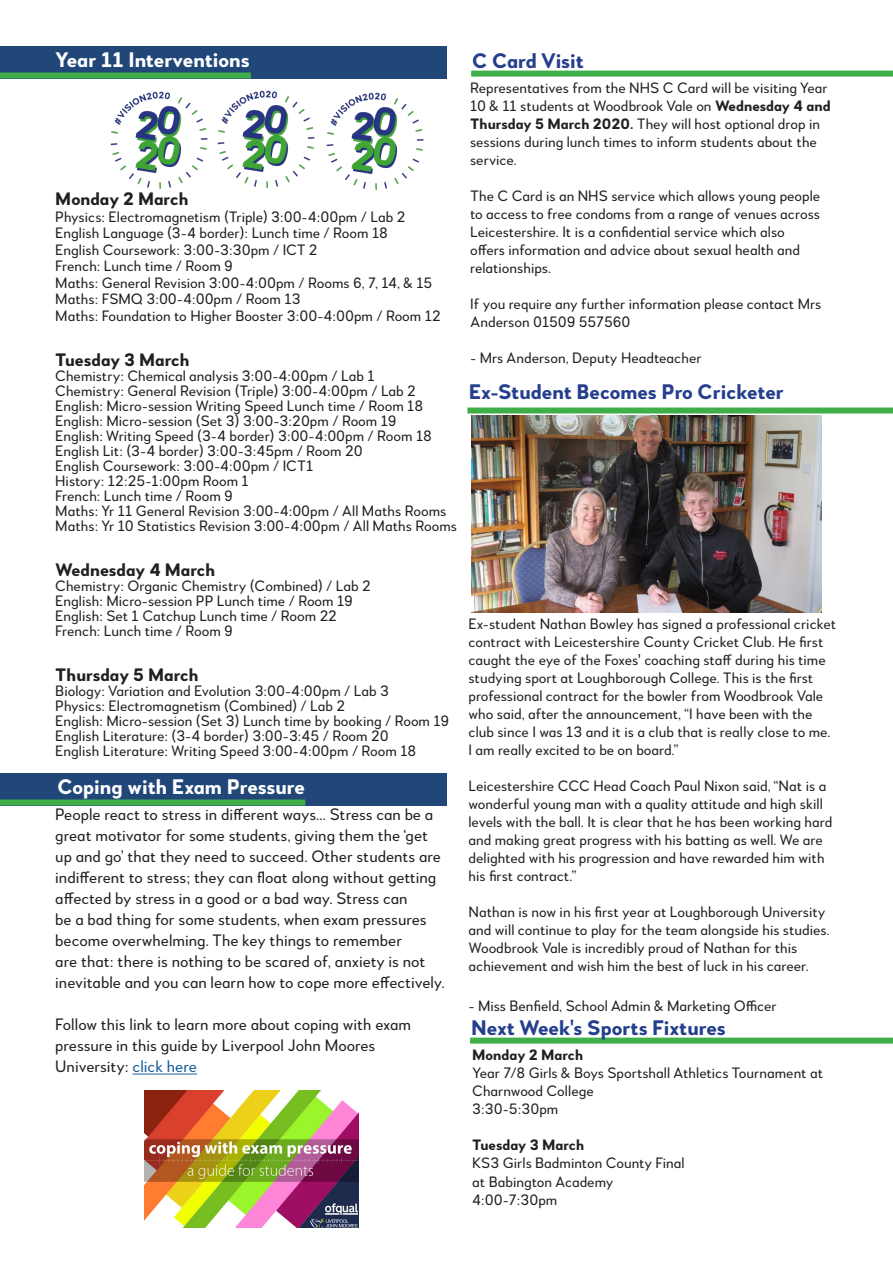
<style>
.page{position:relative;width:893px;height:1263px;background:#fff}
.page>*{position:absolute;margin:0;border:0;box-sizing:border-box;transform-origin:0 0}
.t1{font:700 21px "Woodford Bourne PRO";color:#253f8e}
.t2{font:700 21px "Woodford Bourne PRO";color:#fff}
.t3{font:700 18px "Woodford Bourne PRO";color:#231f20}
.t4{font:16.5px/21px "Woodford Bourne PRO";color:#231f20}
.t5{font:15px/18px "Woodford Bourne PRO";color:#231f20}
.t6{font:700 15px "Woodford Bourne PRO";color:#231f20}
.s1{color:#175d9e}
.s2{font-weight:700}
</style>
<div class="page">
<div style="left:0;top:46px;width:446px;height:32px;background:#214779"></div>
<div style="left:467px;top:407px;width:426px;height:6px;background:#3fae49"></div>
<div style="left:0;top:73px;width:251px;height:6px;background:#40ae49"></div>
<img style="left:326px;top:92px;width:98px;height:98px">
<img style="left:217px;top:90px;width:98px;height:98px">
<img style="left:110px;top:91px;width:98px;height:98px">
<div style="left:470px;top:1037px;width:423px;height:6px;background:#40ae49"></div>
<div style="left:0;top:773px;width:446px;height:32px;background:#214779"></div>
<div style="left:0;top:799px;width:305px;height:6px;background:#40ae49"></div>
<hr style="left:133px;top:1073px;width:64px;height:1px;background:#175d9e">
<img style="left:472px;top:415px;width:350px;height:197px">
<img style="left:144px;top:1090px;width:215px;height:137px">
<div style="left:471px;top:71px;width:422px;height:6px;background:#40ae49"></div>
<p class="t2" style="left:55px;top:47px;width:196px">Year 11 Interventions</p>
<p class="t3" style="left:55px;top:188px;width:135px">Monday 2 March</p>
<p class="t5" style="left:55px;top:208px;width:352px">Physics: Electromagnetism (Triple) 3:00-4:00pm / Lab 2</p>
<p class="t5" style="left:55px;top:225px;width:334px">English Language (3-4 border): Lunch time / Room 18</p>
<p class="t5" style="left:55px;top:241px;width:264px">English Coursework: 3:00-3:30pm / ICT 2</p>
<p class="t5" style="left:55px;top:258px;width:179px">French: Lunch time / Room 9</p>
<p class="t5" style="left:55px;top:274px;width:379px">Maths: General Revision 3:00-4:00pm / Rooms 6, 7, 14, &amp; 15</p>
<p class="t5" style="left:55px;top:291px;width:247px">Maths: FSMQ 3:00-4:00pm / Room 13</p>
<p class="t5" style="left:55px;top:307px;width:387px">Maths: Foundation to Higher Booster 3:00-4:00pm / Room 12</p>
<p class="t3" style="left:55px;top:349px;width:136px">Tuesday 3 March</p>
<p class="t5" style="left:55px;top:367px;width:321px">Chemistry: Chemical analysis 3:00-4:00pm / Lab 1</p>
<p class="t5" style="left:55px;top:382px;width:362px">Chemistry: General Revision (Triple) 3:00-4:00pm / Lab 2</p>
<p class="t5" style="left:55px;top:397px;width:369px">English: Micro-session Writing Speed Lunch time / Room 18</p>
<p class="t5" style="left:55px;top:412px;width:343px">English: Micro-session (Set 3) 3:00-3:20pm / Room 19</p>
<p class="t5" style="left:55px;top:427px;width:378px">English: Writing Speed (3-4 border) 3:00-4:00pm / Room 18</p>
<p class="t5" style="left:55px;top:442px;width:309px">English Lit: (3-4 border) 3:00-3:45pm / Room 20</p>
<p class="t5" style="left:55px;top:457px;width:260px">English Coursework: 3:00-4:00pm / ICT1</p>
<p class="t5" style="left:55px;top:472px;width:195px">History: 12:25-1:00pm Room 1</p>
<p class="t5" style="left:55px;top:487px;width:179px">French: Lunch time / Room 9</p>
<p class="t5" style="left:55px;top:502px;width:393px">Maths: Yr 11 General Revision 3:00-4:00pm / All Maths Rooms</p>
<p class="t5" style="left:55px;top:517px;width:403px">Maths: Yr 10 Statistics Revision 3:00-4:00pm / All Maths Rooms</p>
<p class="t3" style="left:55px;top:559px;width:162px">Wednesday 4 March</p>
<p class="t5" style="left:55px;top:577px;width:317px">Chemistry: Organic Chemistry (Combined) / Lab 2</p>
<p class="t5" style="left:55px;top:592px;width:299px">English: Micro-session PP Lunch time / Room 19</p>
<p class="t5" style="left:55px;top:607px;width:283px">English: Set 1 Catchup Lunch time / Room 22</p>
<p class="t5" style="left:55px;top:622px;width:179px">French: Lunch time / Room 9</p>
<p class="t3" style="left:55px;top:664px;width:145px">Thursday 5 March</p>
<p class="t5" style="left:55px;top:682px;width:335px">Biology: Variation and Evolution 3:00-4:00pm / Lab 3</p>
<p class="t5" style="left:55px;top:697px;width:291px">Physics: Electromagnetism (Combined) / Lab 2</p>
<p class="t5" style="left:55px;top:712px;width:395px">English: Micro-session (Set 3) Lunch time by booking / Room 19</p>
<p class="t5" style="left:55px;top:727px;width:335px">English Literature: (3-4 border) 3:00-3:45 / Room 20</p>
<p class="t5" style="left:55px;top:742px;width:363px">English Literature: Writing Speed 3:00-4:00pm / Room 18</p>
<p class="t2" style="left:57px;top:774px;width:249px">Coping with Exam Pressure</p>
<p class="t4" style="left:55px;top:804px;width:391px">People react to stress in different ways… Stress can be a great motivator for some students, giving them the ‘get up and go’ that they need to succeed. Other students are indifferent to stress; they can float along without getting affected by stress in a good or a bad way. Stress can<br>be a bad thing for some students, when exam pressures become overwhelming. The key things to remember<br>are that: there is nothing to be scared of, anxiety is not inevitable and you can learn how to cope more effectively.</p>
<p class="t4" style="left:55px;top:1014px;width:357px">Follow this link to learn more about coping with exam pressure in this guide by Liverpool John Moores<br>University: <span class="s1">click here</span></p>
<p class="t1" style="left:472px;top:48px;width:113px">C Card Visit</p>
<p class="t5" style="left:470px;top:79px;width:362px">Representatives from the NHS C Card will be visiting Year 10 &amp; 11 students at Woodbrook Vale on <span class="s2">Wednesday 4 and Thursday 5 March 2020.</span> They will host optional drop in sessions during lunch times to inform students about the service.</p>
<p class="t5" style="left:470px;top:187px;width:352px">The C Card is an NHS service which allows young people to access to free condoms from a range of venues across Leicestershire. It is a confidential service which also offers information and advice about sexual health and relationships.</p>
<p class="t5" style="left:470px;top:295px;width:353px">If you require any further information please contact Mrs<br>Anderson 01509 557560</p>
<p class="t5" style="left:470px;top:349px;width:233px">- Mrs Anderson, Deputy Headteacher</p>
<p class="t1" style="left:469px;top:379px;width:317px">Ex-Student Becomes Pro Cricketer</p>
<p class="t5" style="left:468px;top:615px;width:369px">Ex-student Nathan Bowley has signed a professional cricket contract with Leicestershire County Cricket Club. He first caught the eye of the Foxes' coaching staff during his time studying sport at Loughborough College. This is the first professional contract for the bowler from Woodbrook Vale who said, after the announcement, “I have been with the club since I was 13 and it is a club that is really close to me.<br>I am really excited to be on board.”</p>
<p class="t5" style="left:468px;top:777px;width:365px">Leicestershire CCC Head Coach Paul Nixon said, “Nat is a wonderful young man with a quality attitude and high skill levels with the ball. It is clear that he has been working hard and making great progress with his batting as well. We are delighted with his progression and have rewarded him with his first contract.”</p>
<p class="t5" style="left:468px;top:903px;width:363px">Nathan is now in his first year at Loughborough University and will continue to play for the team alongside his studies.<br>Woodbrook Vale is incredibly proud of Nathan for this achievement and wish him the best of luck in his career.</p>
<p class="t5" style="left:468px;top:997px;width:310px">- Miss Benfield, School Admin &amp; Marketing Officer</p>
<p class="t1" style="left:471px;top:1014px;width:256px">Next Week's Sports Fixtures</p>
<p class="t6" style="left:472px;top:1046px;width:113px">Monday 2 March</p>
<p class="t5" style="left:472px;top:1064px;width:352px">Year 7/8 Girls &amp; Boys Sportshall Athletics Tournament at<br>Charnwood College</p>
<p class="t5" style="left:472px;top:1100px;width:88px">3:30-5:30pm</p>
<p class="t6" style="left:472px;top:1136px;width:113px">Tuesday 3 March</p>
<p class="t5" style="left:472px;top:1154px;width:214px">KS3 Girls Badminton County Final</p>
<p class="t5" style="left:472px;top:1172px;width:143px">at Babington Academy</p>
<p class="t5" style="left:472px;top:1190px;width:87px">4:00-7:30pm</p>
</div>
